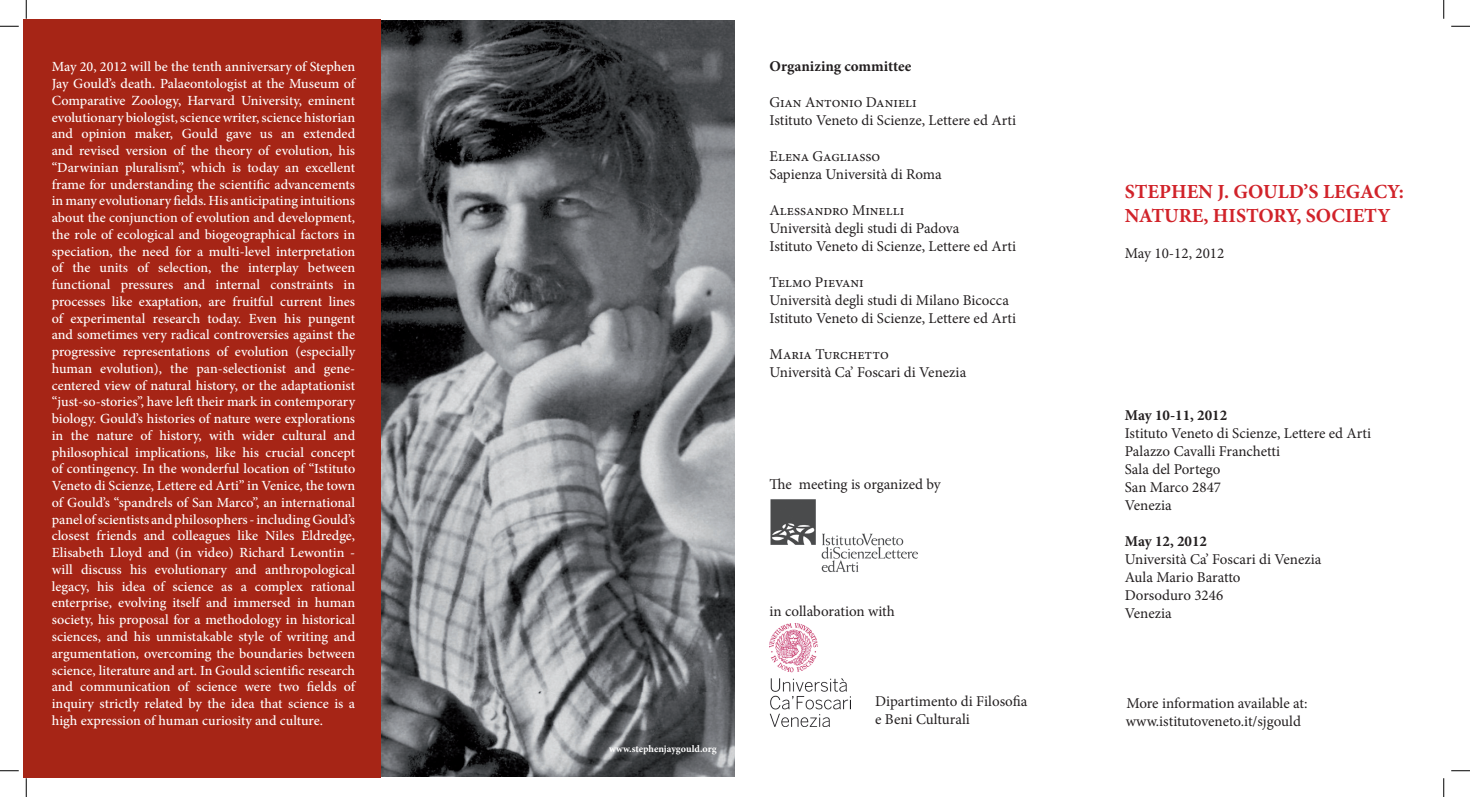
<style>
.page{position:relative;width:1470px;height:797px;background:#fff}
.page>*{position:absolute;margin:0;border:0;box-sizing:border-box;transform-origin:0 0}
.t1{font:700 20px/24px "Minion Pro";color:#d1232a}
.t2{font:15px/18px "Minion Pro";color:#231f20}
.t3{font:700 15px "Minion Pro";color:#231f20}
.t4{font:500 14px/16.8px "Minion Pro";color:#fff;text-align:justify}
.t5{font:700 10px "Minion Pro";color:#fff}
</style>
<div class="page">
<img style="left:381px;top:20px;width:354px;height:757px">
<div style="left:23px;top:19px;width:358px;height:758px;background:#a62516"></div>
<img style="left:770px;top:499px;width:148px;height:73px">
<img style="left:769px;top:623px;width:82px;height:103px">
<svg style="left:0;top:25px;width:19px;height:2px"></svg>
<svg style="left:1451px;top:25px;width:19px;height:2px"></svg>
<svg style="left:0;top:770px;width:19px;height:1px"></svg>
<svg style="left:1451px;top:770px;width:19px;height:1px"></svg>
<svg style="left:25px;top:0;width:2px;height:19px"></svg>
<svg style="left:25px;top:778px;width:2px;height:19px"></svg>
<svg style="left:1443px;top:0;width:1px;height:19px"></svg>
<svg style="left:1443px;top:778px;width:1px;height:19px"></svg>
<p class="t4" style="left:52px;top:58px;width:305px">May 20, 2012 will be the tenth anniversary of Stephen Jay Gould’s death. Palaeontologist at the Museum of Comparative Zoology, Harvard University, eminent evolutionary biologist, science writer, science historian and opinion maker, Gould gave us an extended and revised version of the theory of evolution, his “Darwinian pluralism”, which is today an excellent frame for understanding the scientific advancements in many evolutionary fields. His anticipating intuitions about the conjunction of evolution and development, the role of ecological and biogeographical factors in speciation, the need for a multi-level interpretation of the units of selection, the interplay between functional pressures and internal constraints in processes like exaptation, are fruitful current lines of experimental research today. Even his pungent and sometimes very radical controversies against the progressive representations of evolution (especially human evolution), the pan-selectionist and gene&shy;centered view of natural history, or the adaptationist “just-so-stories”, have left their mark in contemporary biology. Gould’s histories of nature were explorations in the nature of history, with wider cultural and philosophical implications, like his crucial concept of contingency. In the wonderful location of “Istituto Veneto di Scienze, Lettere ed Arti” in Venice, the town of Gould’s “spandrels of San Marco”, an international panel of scientists and philosophers - including Gould’s closest friends and colleagues like Niles Eldredge, Elisabeth Lloyd and (in video) Richard Lewontin - will discuss his evolutionary and anthropological legacy, his idea of science as a complex rational enterprise, evolving itself and immersed in human society, his proposal for a methodology in historical sciences, and his unmistakable style of writing and argumentation, overcoming the boundaries between science, literature and art. In Gould scientific research and communication of science were two fields of inquiry strictly related by the idea that science is a high expression of human curiosity and culture.</p>
<p class="t3" style="left:769px;top:55px;width:143px">Organizing committee</p>
<p class="t2" style="left:769px;top:93px;width:248px">Gian Antonio Danieli<br>Istituto Veneto di Scienze, Lettere ed Arti</p>
<p class="t2" style="left:769px;top:147px;width:174px">Elena Gagliasso<br>Sapienza Università di Roma</p>
<p class="t2" style="left:769px;top:201px;width:248px">Alessandro Minelli<br>Università degli studi di Padova<br>Istituto Veneto di Scienze, Lettere ed Arti</p>
<p class="t2" style="left:769px;top:273px;width:248px">Telmo Pievani<br>Università degli studi di Milano Bicocca<br>Istituto Veneto di Scienze, Lettere ed Arti</p>
<p class="t2" style="left:769px;top:345px;width:198px">Maria Turchetto<br>Università Ca’ Foscari di Venezia</p>
<p class="t2" style="left:769px;top:475px;width:173px">The meeting is organized by</p>
<p class="t2" style="left:769px;top:601px;width:127px">in collaboration with</p>
<p class="t2" style="left:875px;top:691px;width:154px">Dipartimento di Filosofia e Beni Culturali</p>
<p class="t5" style="left:609px;top:741px;width:109px">www.stephenjaygould.org</p>
<h1 class="t1" style="left:1125px;top:179px;width:281px">STEPHEN J. GOULD’S LEGACY:<br>NATURE, HISTORY, SOCIETY</h1>
<p class="t2" style="left:1125px;top:244px;width:101px">May 10-12, 2012</p>
<p class="t3" style="left:1125px;top:404px;width:104px">May 10-11, 2012</p>
<p class="t2" style="left:1125px;top:424px;width:248px">Istituto Veneto di Scienze, Lettere ed Arti<br>Palazzo Cavalli Franchetti<br>Sala del Portego<br>San Marco 2847<br>Venezia</p>
<p class="t3" style="left:1125px;top:530px;width:84px">May 12, 2012</p>
<p class="t2" style="left:1125px;top:550px;width:198px">Università Ca’ Foscari di Venezia<br>Aula Mario Baratto<br>Dorsoduro 3246<br>Venezia</p>
<p class="t2" style="left:1126px;top:694px;width:183px">More information available at: www.istitutoveneto.it/sjgould</p>
</div>
